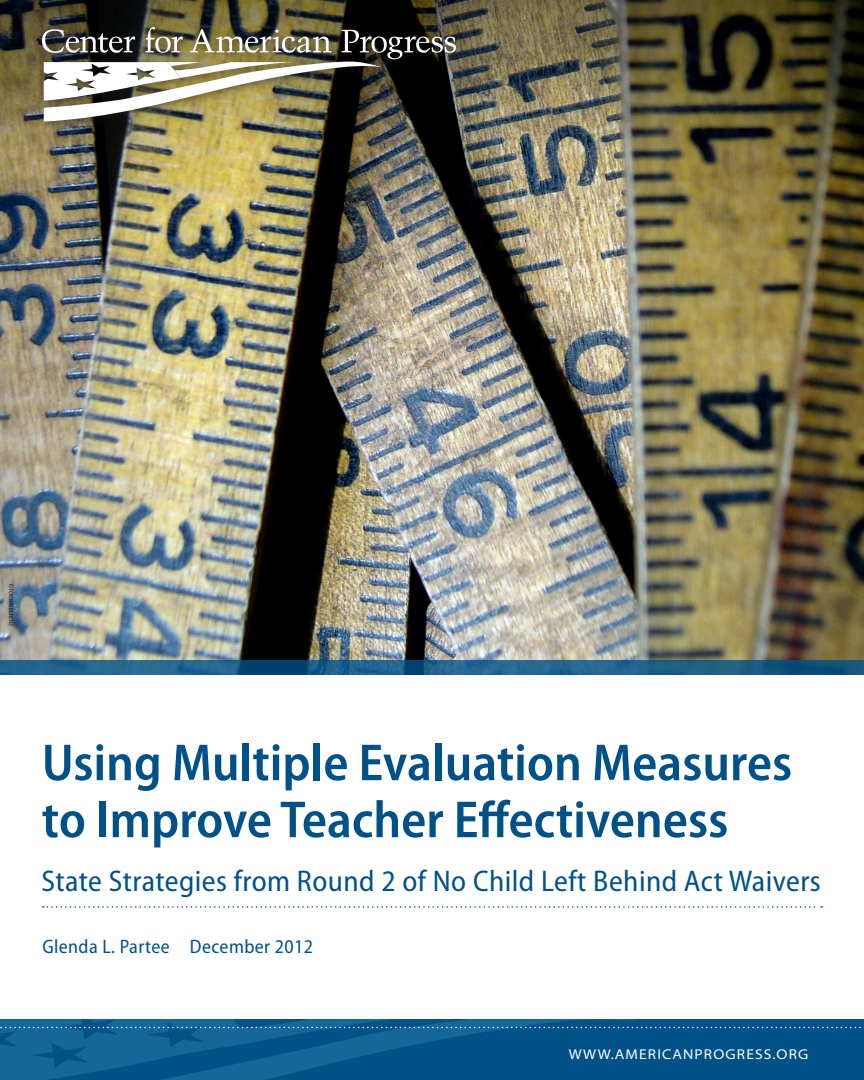
<style>
.page{position:relative;width:864px;height:1080px;background:#fff}
.page>*{position:absolute;margin:0;border:0;box-sizing:border-box;transform-origin:0 0}
.Report_Title{font:600 semi-condensed 52.5px/57px "Myriad Pro";color:#005187}
.Report_Subtitle{font:semi-condensed 30px "Myriad Pro";letter-spacing:.015em;color:#005187}
.Report_Authors_Date{font:semi-condensed 19.5px "Myriad Pro";letter-spacing:.02em;color:#005187}
.Header1{font:semi-expanded 14.25px "Myriad Pro";letter-spacing:.08em;color:#fff}
.Photo_Credit{font:6px "Myriad Pro";letter-spacing:.02em;color:#231f20}
</style>
<div class="page">
<img style="left:0;top:1019px;width:864px;height:61px">
<img style="left:0;top:148px;width:864px;height:512px">
<svg style="left:43px;top:906px;width:779px;height:2px"></svg>
<svg style="left:0;top:660px;width:864px;height:15px;background:#1c5d86"></svg>
<img style="left:0;top:0;width:864px;height:148px">
<div style="left:36px;top:21px;width:430px;height:111px;background:#231f20;opacity:.5"></div>
<img style="left:42px;top:27px;width:414px;height:95px">
<svg style="left:0;top:1027px;width:864px;height:1px"></svg>
<p class="Photo_Credit" style="left:15px;top:584px;width:44px;rotate:90deg">ISTOCK/BELTERZ</p>
<p class="Report_Title" style="left:42px;top:735px;width:752px">Using Multiple Evaluation Measures to Improve Teacher Effectiveness</p>
<p class="Report_Subtitle" style="left:41px;top:865px;width:781px">State Strategies from Round 2 of No Child Left Behind Act Waivers</p>
<p class="Report_Authors_Date" style="left:42px;top:936px;width:272px">Glenda L. Partee December 2012</p>
<p class="Header1" style="left:569px;top:1047px;width:241px">WWW.AMERICANPROGRESS.ORG</p>
</div>
